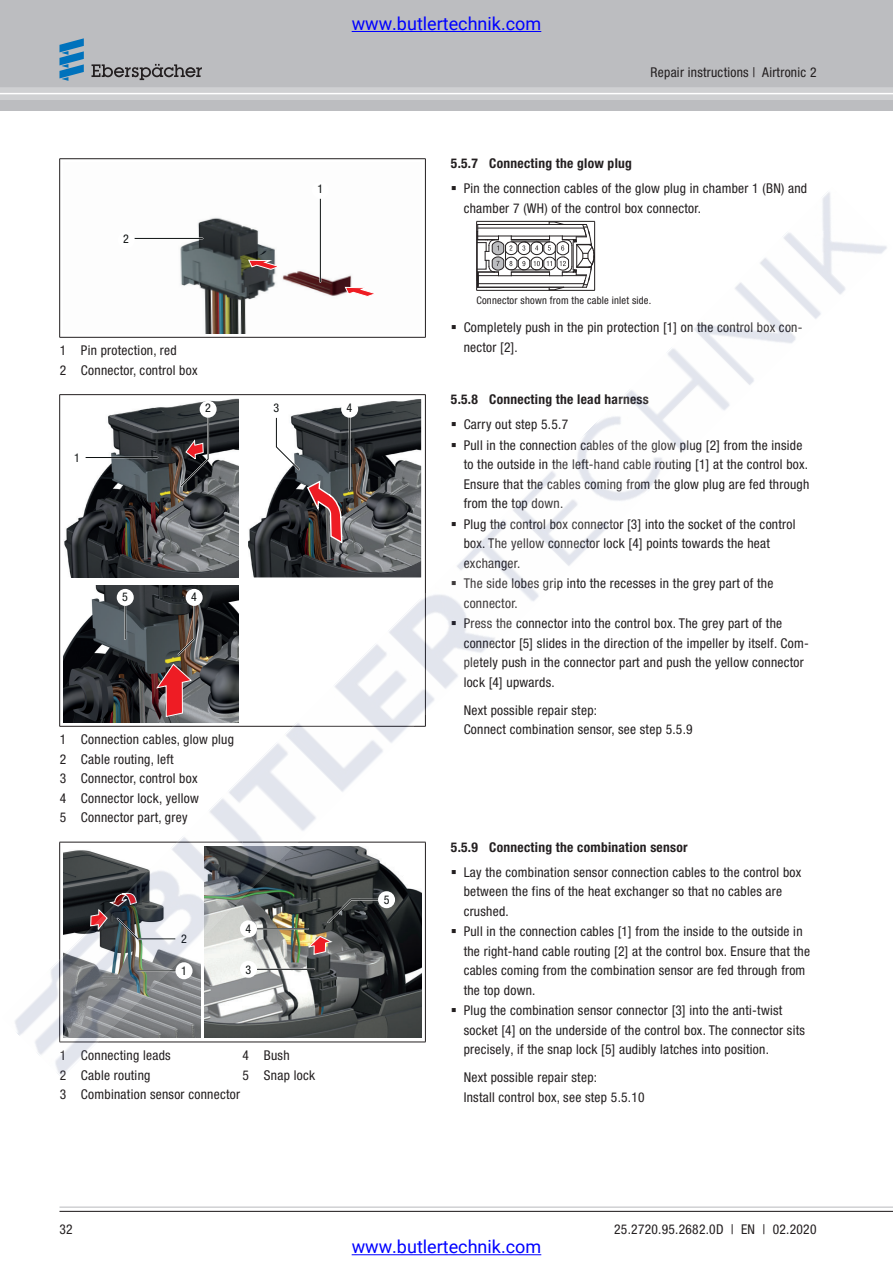
<style>
.page{position:relative;width:893px;height:1263px;background:#fff}
.page>*{position:absolute;margin:0;border:0;box-sizing:border-box;transform-origin:0 0}
.t1{font:18px "Roboto";color:#00f}
.t2{font:condensed 13.5px/19.8px "Helvetica Neue LTW1 G";letter-spacing:.02em;color:#231f20}
.t3{font:700 condensed 13.5px "Helvetica Neue LTW1 G";letter-spacing:.02em;color:#231f20}
.t4{font:condensed 12px "Helvetica Neue";color:#0d1111}
.t5{font:condensed 10.5px "Helvetica Neue LTW1 G";letter-spacing:.02em;color:#231f20}
</style>
<div class="page">
<hr style="left:59px;top:158px;width:367px;height:1px;background:#231f20">
<hr style="left:59px;top:159px;width:1px;height:178px;background:#231f20">
<hr style="left:425px;top:159px;width:1px;height:178px;background:#231f20">
<div style="left:0;top:0;width:893px;height:111px;background:#bcbdc0"></div>
<div style="left:0;top:87px;width:893px;height:13px;background:#cfd0d2"></div>
<hr style="left:0;top:93px;width:893px;height:1px;background:#fff">
<svg style="left:91px;top:64px;width:111px;height:16px"></svg>
<svg style="left:59px;top:38px;width:25px;height:43px"></svg>
<hr style="left:59px;top:1207px;width:834px;height:1px;background:#bcbdc0">
<hr style="left:59px;top:1211px;width:834px;height:1px;background:#231f20">
<img style="left:15px;top:187px;width:872px;height:889px">
<hr style="left:352px;top:31px;width:189px;height:1px;background:#00f">
<hr style="left:352px;top:1254px;width:189px;height:1px;background:#00f">
<svg style="left:452px;top:187px;width:4px;height:3px"></svg>
<svg style="left:452px;top:325px;width:4px;height:4px"></svg>
<svg style="left:452px;top:422px;width:4px;height:4px"></svg>
<svg style="left:452px;top:443px;width:4px;height:4px"></svg>
<svg style="left:452px;top:522px;width:4px;height:4px"></svg>
<svg style="left:452px;top:581px;width:4px;height:4px"></svg>
<svg style="left:452px;top:621px;width:4px;height:4px"></svg>
<svg style="left:452px;top:870px;width:4px;height:4px"></svg>
<svg style="left:452px;top:929px;width:4px;height:4px"></svg>
<svg style="left:452px;top:1008px;width:4px;height:4px"></svg>
<h1 class="t1" style="left:352px;top:11px;width:191px">www.butlertechnik.com</h1>
<p class="t2" style="left:651px;top:63px;width:167px">Repair instructions | Airtronic 2</p>
<p class="t4" style="left:123px;top:235px;width:7px">2</p>
<p class="t4" style="left:317px;top:185px;width:7px">1</p>
<p class="t2" style="left:60px;top:342px;width:139px">1 Pin protection, red<br>2 Connector, control box</p>
<p class="t4" style="left:205px;top:404px;width:7px">2</p>
<p class="t4" style="left:273px;top:404px;width:7px">3</p>
<p class="t4" style="left:74px;top:453px;width:7px">1</p>
<p class="t4" style="left:347px;top:404px;width:7px">4</p>
<p class="t4" style="left:122px;top:592px;width:7px">5</p>
<p class="t4" style="left:191px;top:592px;width:7px">4</p>
<p class="t2" style="left:60px;top:731px;width:176px">1 Connection cables, glow plug<br>2 Cable routing, left<br>3 Connector, control box<br>4 Connector lock, yellow<br>5 Connector part, grey</p>
<p class="t4" style="left:181px;top:934px;width:7px">2</p>
<p class="t4" style="left:181px;top:966px;width:7px">1</p>
<p class="t4" style="left:246px;top:925px;width:7px">4</p>
<p class="t4" style="left:246px;top:965px;width:7px">3</p>
<p class="t2" style="left:60px;top:1047px;width:182px">1 Connecting leads<br>2 Cable routing<br>3 Combination sensor connector</p>
<p class="t2" style="left:243px;top:1047px;width:74px">4 Bush<br>5 Snap lock</p>
<p class="t4" style="left:384px;top:895px;width:7px">5</p>
<p class="t3" style="left:451px;top:159px;width:182px">5.5.7 Connecting the glow plug</p>
<p class="t2" style="left:464px;top:180px;width:345px">Pin the connection cables of the glow plug in chamber 1 (BN) and chamber 7 (WH) of the control box connector.</p>
<p class="t5" style="left:476px;top:297px;width:176px">Connector shown from the cable inlet side.</p>
<p class="t2" style="left:464px;top:319px;width:340px">Completely push in the pin protection [1] on the control box con&shy;nector [2].</p>
<p class="t3" style="left:451px;top:395px;width:199px">5.5.8 Connecting the lead harness</p>
<p class="t2" style="left:464px;top:416px;width:347px">Carry out step 5.5.7<br>Pull in the connection cables of the glow plug [2] from the inside to the outside in the left-hand cable routing [1] at the control box.<br>Ensure that the cables coming from the glow plug are fed through from the top down.<br>Plug the control box connector [3] into the socket of the control box. The yellow connector lock [4] points towards the heat exchanger.<br>The side lobes grip into the recesses in the grey part of the connector.<br>Press the connector into the control box. The grey part of the connector [5] slides in the direction of the impeller by itself. Com&shy;pletely push in the connector part and push the yellow connector lock [4] upwards.</p>
<p class="t2" style="left:464px;top:701px;width:230px">Next possible repair step:<br>Connect combination sensor, see step 5.5.9</p>
<p class="t3" style="left:451px;top:842px;width:238px">5.5.9 Connecting the combination sensor</p>
<p class="t2" style="left:464px;top:863px;width:348px">Lay the combination sensor connection cables to the control box between the fins of the heat exchanger so that no cables are crushed.<br>Pull in the connection cables [1] from the inside to the outside in the right-hand cable routing [2] at the control box. Ensure that the cables coming from the combination sensor are fed through from the top down.<br>Plug the combination sensor connector [3] into the anti-twist socket [4] on the underside of the control box. The connector sits precisely, if the snap lock [5] audibly latches into position.</p>
<p class="t2" style="left:464px;top:1069px;width:182px">Next possible repair step:<br>Install control box, see step 5.5.10</p>
<p class="t2" style="left:59px;top:1221px;width:15px">32</p>
<p class="t2" style="left:614px;top:1221px;width:204px">25.2720.95.2682.0D | EN | 02.2020</p>
<h1 class="t1" style="left:352px;top:1234px;width:191px">www.butlertechnik.com</h1>
</div>
